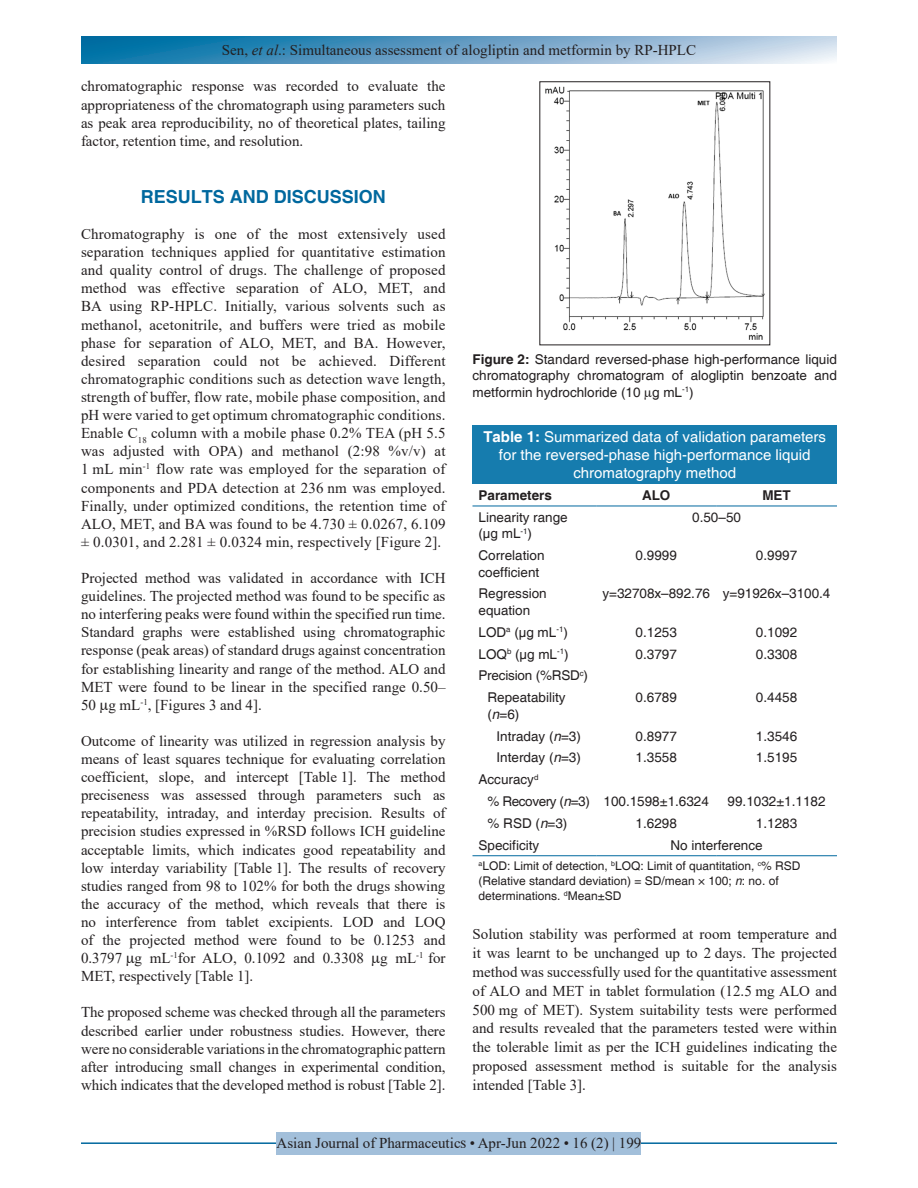
<style>
.page{position:relative;width:918px;height:1188px;background:#fff}
.page>*{position:absolute;margin:0;border:0;box-sizing:border-box;transform-origin:0 0}
.t1{font:700 18px "Helvetica";color:#00689e}
.TX{font:15px/18.1px "Times New Roman";color:#231f20;text-align:justify}
.TT{font:15px/18px "Helvetica";color:#fff;text-align:center}
.TB{font:13.5px/16.5px "Helvetica";color:#231f20}
.FGC{font:13.5px/16.5px "Helvetica";color:#231f20;text-align:justify}
.TBL{font:13.5px "Helvetica";color:#231f20}
.TCH{font:700 13.5px "Helvetica";color:#231f20}
.TB-2{font:13.5px "Helvetica";letter-spacing:-.03em;color:#231f20}
.TFN{font:12px/15px "Helvetica";color:#231f20}
.s1{font-style:italic}
.s2{font-weight:700}
</style>
<div class="page">
<svg style="left:81px;top:37px;width:756px;height:27px;background:#6ba4c8"></svg>
<hr style="left:81px;top:1142px;width:756px;height:2px;background:#00689e">
<div style="left:277px;top:1132px;width:364px;height:22px;background:#a2bfda"></div>
<img style="left:545px;top:86px;width:220px;height:254px">
<div style="left:472px;top:425px;width:365px;height:59px;background:#167cae"></div>
<hr style="left:472px;top:855px;width:124px;height:1px;background:#00689e">
<hr style="left:596px;top:855px;width:120px;height:1px;background:#00689e">
<hr style="left:716px;top:855px;width:121px;height:1px;background:#00689e">
<hr style="left:472px;top:506px;width:124px;height:1px;background:#00689e">
<hr style="left:596px;top:506px;width:120px;height:1px;background:#00689e">
<hr style="left:716px;top:506px;width:121px;height:1px;background:#00689e">
<p class="TX" style="left:222px;top:41px;width:476px">Sen, <span class="s1">et al</span>.: Simultaneous assessment of alogliptin and metformin by RP-HPLC</p>
<p class="TX" style="left:81px;top:77px;width:366px">chromatographic response was recorded to evaluate the appropriateness of the chromatograph using parameters such as peak area reproducibility, no of theoretical plates, tailing factor, retention time, and resolution.</p>
<h1 class="t1" style="left:141px;top:186px;width:247px">RESULTS AND DISCUSSION</h1>
<p class="TX" style="left:81px;top:224px;width:366px">Chromatography is one of the most extensively used separation techniques applied for quantitative estimation and quality control of drugs. The challenge of proposed method was effective separation of ALO, MET, and BA using RP-HPLC. Initially, various solvents such as methanol, acetonitrile, and buffers were tried as mobile phase for separation of ALO, MET, and BA. However, desired separation could not be achieved. Different chromatographic conditions such as detection wave length, strength of buffer, flow rate, mobile phase composition, and pH were varied to get optimum chromatographic conditions.<br>Enable C<sub>18</sub> column with a mobile phase 0.2% TEA (pH 5.5 was adjusted with OPA) and methanol (2:98 %v/v) at 1 mL min<sup>-1</sup> flow rate was employed for the separation of components and PDA detection at 236 nm was employed.<br>Finally, under optimized conditions, the retention time of ALO, MET, and BA was found to be 4.730 ± 0.0267, 6.109 ± 0.0301, and 2.281 ± 0.0324 min, respectively [Figure 2].</p>
<p class="TX" style="left:81px;top:568px;width:366px">Projected method was validated in accordance with ICH guidelines. The projected method was found to be specific as no interfering peaks were found within the specified run time.<br>Standard graphs were established using chromatographic response (peak areas) of standard drugs against concentration for establishing linearity and range of the method. ALO and MET were found to be linear in the specified range 0.50– 50 g mL<sup>-1</sup>, [Figures 3 and 4].</p>
<p class="TX" style="left:81px;top:731px;width:366px">Outcome of linearity was utilized in regression analysis by means of least squares technique for evaluating correlation coefficient, slope, and intercept [Table 1]. The method preciseness was assessed through parameters such as repeatability, intraday, and interday precision. Results of precision studies expressed in %RSD follows ICH guideline acceptable limits, which indicates good repeatability and low interday variability [Table 1]. The results of recovery studies ranged from 98 to 102% for both the drugs showing the accuracy of the method, which reveals that there is no interference from tablet excipients. LOD and LOQ of the projected method were found to be 0.1253 and 0.3797 g mL<sup>-1</sup>for ALO, 0.1092 and 0.3308 g mL<sup>-1</sup> for MET, respectively [Table 1].</p>
<p class="TX" style="left:81px;top:1003px;width:366px">The proposed scheme was checked through all the parameters described earlier under robustness studies. However, there were no considerable variations in the chromatographic pattern after introducing small changes in experimental condition, which indicates that the developed method is robust [Table 2].</p>
<p class="FGC" style="left:472px;top:351px;width:366px"><span class="s2">Figure 2:</span> Standard reversed-phase high-performance liquid chromatography chromatogram of alogliptin benzoate and metformin hydrochloride (10 g mL<sup>-1</sup>)</p>
<p class="TT" style="left:483px;top:428px;width:344px"><span class="s2">Table 1:</span> Summarized data of validation parameters for the reversed‑phase high‑performance liquid chromatography method</p>
<p class="TCH" style="left:478px;top:487px;width:75px">Parameters</p>
<p class="TCH" style="left:642px;top:487px;width:30px">ALO</p>
<p class="TCH" style="left:762px;top:487px;width:30px">MET</p>
<p class="TB" style="left:478px;top:509px;width:91px">Linearity range (µg mL<sup>‑1</sup>)</p>
<p class="TB" style="left:692px;top:509px;width:50px">0.50–50</p>
<p class="TB" style="left:478px;top:548px;width:68px">Correlation coefficient</p>
<p class="TB" style="left:636px;top:548px;width:43px">0.9999</p>
<p class="TB" style="left:756px;top:548px;width:43px">0.9997</p>
<p class="TB" style="left:478px;top:586px;width:70px">Regression equation</p>
<p class="TB" style="left:602px;top:586px;width:109px">y=32708x–892.76</p>
<p class="TB" style="left:723px;top:586px;width:109px">y=91926x–3100.4</p>
<p class="TB" style="left:478px;top:624px;width:91px">LOD<sup>a</sup> (µg mL<sup>‑1</sup>)</p>
<p class="TB" style="left:636px;top:624px;width:43px">0.1253</p>
<p class="TB" style="left:756px;top:624px;width:43px">0.1092</p>
<p class="TB" style="left:478px;top:646px;width:92px">LOQ<sup>b</sup> (µg mL<sup>‑1</sup>)</p>
<p class="TB" style="left:636px;top:646px;width:43px">0.3797</p>
<p class="TB" style="left:756px;top:646px;width:43px">0.3308</p>
<p class="TB" style="left:478px;top:668px;width:111px">Precision (%RSD<sup>c</sup>)</p>
<p class="TB" style="left:488px;top:690px;width:80px">Repeatability (<span class="s1">n</span>=6)</p>
<p class="TB" style="left:636px;top:690px;width:43px">0.6789</p>
<p class="TB" style="left:756px;top:690px;width:43px">0.4458</p>
<p class="TB" style="left:496px;top:728px;width:86px">Intraday (<span class="s1">n</span>=3)</p>
<p class="TB" style="left:636px;top:728px;width:43px">0.8977</p>
<p class="TB" style="left:756px;top:728px;width:43px">1.3546</p>
<p class="TB" style="left:496px;top:750px;width:86px">Interday (<span class="s1">n</span>=3)</p>
<p class="TB" style="left:636px;top:750px;width:43px">1.3558</p>
<p class="TB" style="left:756px;top:750px;width:43px">1.5195</p>
<p class="TB" style="left:478px;top:772px;width:61px">Accuracy<sup>d</sup></p>
<p class="TB-2" style="left:488px;top:794px;width:104px">% Recovery (<span class="s1">n</span>=3)</p>
<p class="TB" style="left:604px;top:794px;width:107px">100.1598±1.6324</p>
<p class="TB" style="left:728px;top:794px;width:99px">99.1032±1.1182</p>
<p class="TB" style="left:488px;top:815px;width:81px">% RSD (<span class="s1">n</span>=3)</p>
<p class="TB" style="left:636px;top:815px;width:43px">1.6298</p>
<p class="TB" style="left:756px;top:815px;width:43px">1.1283</p>
<p class="TBL" style="left:478px;top:837px;width:62px">Specificity</p>
<p class="TBL" style="left:670px;top:837px;width:94px">No interference</p>
<p class="TFN" style="left:478px;top:859px;width:324px"><sup>a</sup>LOD: Limit of detection, <sup>b</sup>LOQ: Limit of quantitation, <sup>c</sup>% RSD (Relative standard deviation) = SD/mean × 100; <span class="s1">n</span>: no. of determinations. <sup>d</sup>Mean±SD</p>
<p class="TX" style="left:472px;top:924px;width:366px;line-height:18.9px">Solution stability was performed at room temperature and it was learnt to be unchanged up to 2 days. The projected method was successfully used for the quantitative assessment of ALO and MET in tablet formulation (12.5 mg ALO and 500 mg of MET). System suitability tests were performed and results revealed that the parameters tested were within the tolerable limit as per the ICH guidelines indicating the proposed assessment method is suitable for the analysis intended [Table 3].</p>
<p class="TX" style="left:277px;top:1134px;width:366px">Asian Journal of Pharmaceutics • Apr-Jun 2022 • 16 (2) | 199</p>
</div>
